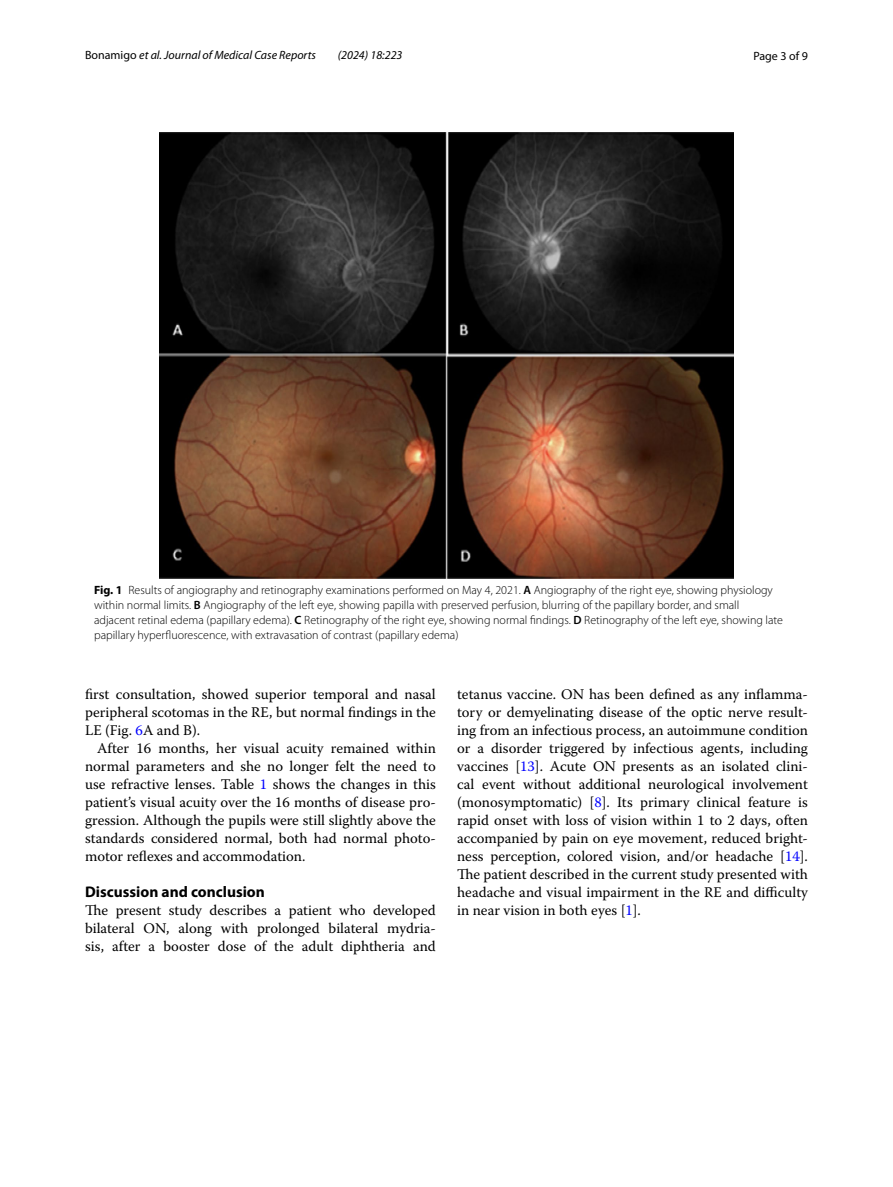
<style>
.page{position:relative;width:893px;height:1187px;background:#fff}
.page>*{position:absolute;margin:0;border:0;box-sizing:border-box;transform-origin:0 0}
.t1{font:700 15.45px "Myriad Pro";color:#000}
.t2{font:14.7px/18px "Warnock Pro";color:#000;text-align:justify}
.t3{font:300 12px/15px "Myriad Pro";color:#000}
.t4{font:italic 12px "Myriad Pro";color:#000}
.t5{font:12px "Myriad Pro";color:#000}
.s1{font-style:normal}
.s2{font-weight:700}
.s3{font-weight:600}
.s4{color:#00f}
</style>
<div class="page">
<img style="left:159px;top:133px;width:575px;height:445px">
<p class="t4" style="left:85px;top:48px;width:232px"><span class="s1">Bonamigo</span> et al. Journal of Medical Case Reports</p>
<p class="t4" style="left:338px;top:48px;width:66px">(2024) 18:223</p>
<p class="t5" style="left:753px;top:48px;width:56px">Page 3 of 9</p>
<p class="t3" style="left:94px;top:582px;width:690px"><span class="s2">Fig. 1</span> Results of angiography and retinography examinations performed on May 4, 2021. <span class="s3">A</span> Angiography of the right eye, showing physiology within normal limits. <span class="s3">B</span> Angiography of the left eye, showing papilla with preserved perfusion, blurring of the papillary border, and small adjacent retinal edema (papillary edema). <span class="s3">C</span> Retinography of the right eye, showing normal findings. <span class="s3">D</span> Retinography of the left eye, showing late papillary hyperfluorescence, with extravasation of contrast (papillary edema)</p>
<p class="t2" style="left:85px;top:684px;width:352px">first consultation, showed superior temporal and nasal peripheral scotomas in the RE, but normal findings in the LE (Fig. <span class="s4">6</span>A and B).</p>
<p class="t2" style="left:85px;top:738px;width:352px;text-indent:12px">After 16 months, her visual acuity remained within normal parameters and she no longer felt the need to use refractive lenses. Table <span class="s4">1</span> shows the changes in this patient’s visual acuity over the 16 months of disease pro&shy;gression. Although the pupils were still slightly above the standards considered normal, both had normal photo&shy;motor reflexes and accommodation.</p>
<p class="t1" style="left:85px;top:881px;width:181px">Discussion and conclusion</p>
<p class="t2" style="left:85px;top:900px;width:352px">The present study describes a patient who developed bilateral ON, along with prolonged bilateral mydria&shy;sis, after a booster dose of the adult diphtheria and</p>
<p class="t2" style="left:457px;top:684px;width:352px">tetanus vaccine. ON has been defined as any inflamma&shy;tory or demyelinating disease of the optic nerve result&shy;ing from an infectious process, an autoimmune condition or a disorder triggered by infectious agents, including vaccines [<span class="s4">13</span>]. Acute ON presents as an isolated clini&shy;cal event without additional neurological involvement (monosymptomatic) [<span class="s4">8</span>]. Its primary clinical feature is rapid onset with loss of vision within 1 to 2 days, often accompanied by pain on eye movement, reduced bright&shy;ness perception, colored vision, and/or headache [<span class="s4">14</span>].<br>The patient described in the current study presented with headache and visual impairment in the RE and difficulty in near vision in both eyes [<span class="s4">1</span>].</p>
</div>
